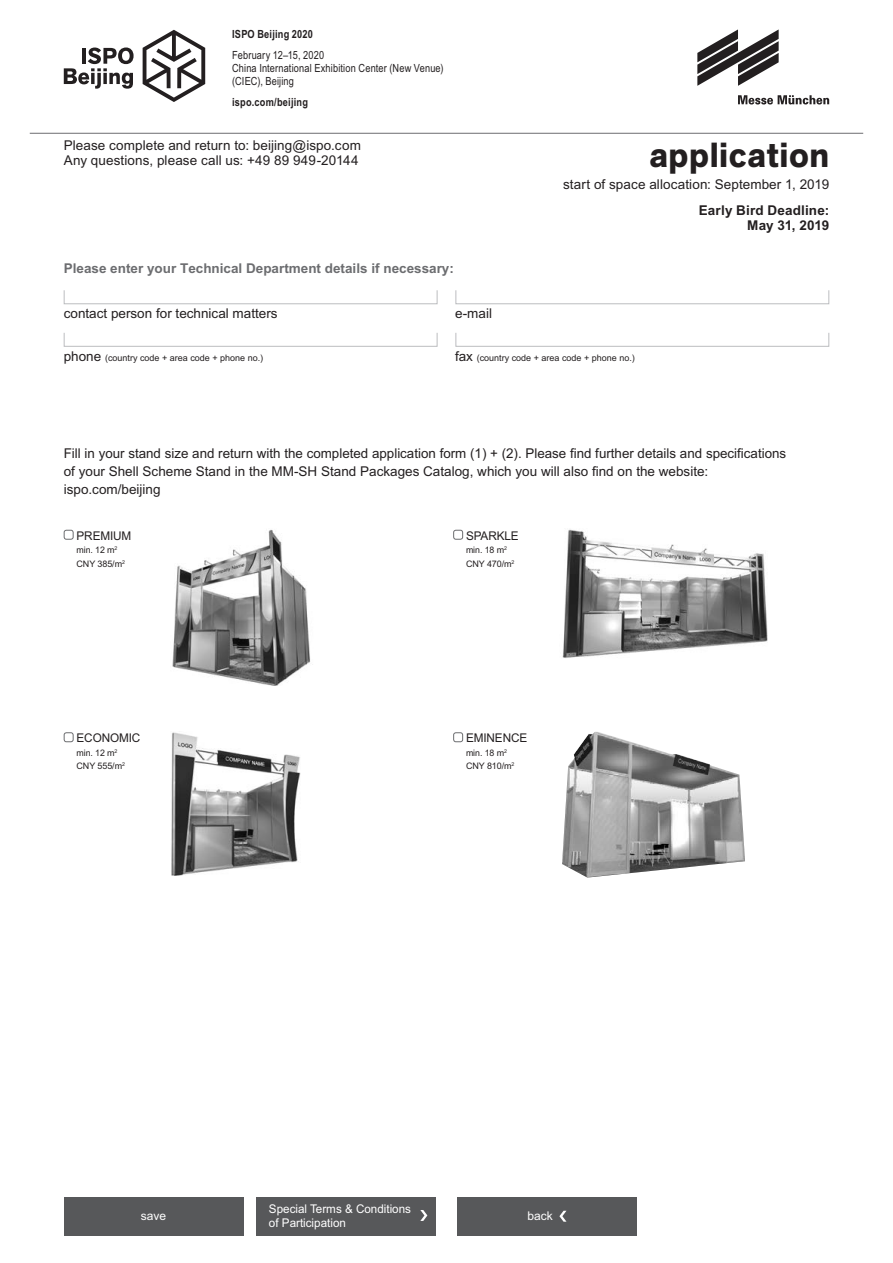
<style>
.page{position:relative;width:893px;height:1263px;background:#fff}
.page>*{position:absolute;margin:0;border:0;box-sizing:border-box;transform-origin:0 0}
.t1{font:700 34.5px "Akzid Grtsk Next";letter-spacing:.015em;color:#231f20}
.t2{font:13.5px/18px "Arial";color:#231f20}
.t3{font:700 13.5px "Arial";color:#6c6d70}
.t4{font:700 13.5px/15px "Arial";letter-spacing:.01em;color:#231f20;text-align:right}
.t5{font:12px/13.5px "Arial";color:#fff}
.t6{font:12px "Arial";letter-spacing:-.01em;color:#231f20}
.t7{font:11.25px/12.8px "Arial Narrow";letter-spacing:.01em;color:#231f20}
.t8{font:700 11.25px "Arial Narrow";letter-spacing:.02em;color:#231f20}
.t9{font:9px/13.5px "Arial";color:#231f20}
.s1{font-size:13.5px}
</style>
<div class="page">
<hr style="left:30px;top:133px;width:833px;height:1px;background:#6c6d70">
<svg style="left:738px;top:95px;width:91px;height:9px"></svg>
<svg style="left:697px;top:29px;width:82px;height:57px"></svg>
<svg style="left:143px;top:30px;width:62px;height:72px"></svg>
<svg style="left:64px;top:48px;width:70px;height:41px"></svg>
<div style="left:64px;top:290px;width:373px;height:14px;border:1px solid #bcbdc0"></div>
<div style="left:64px;top:332px;width:373px;height:15px;border:1px solid #bcbdc0"></div>
<div style="left:455px;top:290px;width:374px;height:14px;border:1px solid #bcbdc0"></div>
<div style="left:455px;top:332px;width:374px;height:15px;border:1px solid #bcbdc0"></div>
<div style="left:64px;top:530px;width:10px;height:10px;border:1px solid #6c6d70;border-radius:2px"></div>
<img style="left:172px;top:530px;width:138px;height:156px">
<div style="left:64px;top:732px;width:10px;height:10px;border:1px solid #6c6d70;border-radius:2px"></div>
<img style="left:171px;top:732px;width:130px;height:143px">
<div style="left:453px;top:732px;width:10px;height:10px;border:1px solid #6c6d70;border-radius:2px"></div>
<div style="left:453px;top:530px;width:10px;height:10px;border:1px solid #6c6d70;border-radius:2px"></div>
<img style="left:562px;top:529px;width:206px;height:129px">
<img style="left:562px;top:732px;width:183px;height:145px">
<div style="left:64px;top:1197px;width:179px;height:38px;background:#57585a"></div>
<div style="left:256px;top:1197px;width:180px;height:38px;background:#57585a"></div>
<svg style="left:420px;top:1210px;width:7px;height:11px"></svg>
<div style="left:457px;top:1197px;width:180px;height:38px;background:#57585a"></div>
<svg style="left:559px;top:1211px;width:7px;height:11px"></svg>
<p class="t8" style="left:232px;top:25px;width:82px">ISPO Beijing 2020</p>
<p class="t7" style="left:232px;top:48px;width:213px">February 12–15, 2020<br>China International Exhibition Center (New Venue) (CIEC), Beijing</p>
<p class="t8" style="left:232px;top:93px;width:77px">ispo.com/beijing</p>
<p class="t2" style="left:64px;top:138px;width:299px;line-height:15px">Please complete and return to: beijing@ispo.com<br>Any questions, please call us: +49 89 949-20144</p>
<h1 class="t1" style="left:649px;top:132px;width:181px">application</h1>
<p class="t2" style="left:563px;top:175px;width:268px">start of space allocation: September 1, 2019</p>
<p class="t4" style="left:699px;top:203px;width:132px">Early Bird Deadline:<br>May 31, 2019</p>
<p class="t3" style="left:64px;top:260px;width:392px">Please enter your Technical Department details if necessary:</p>
<p class="t2" style="left:64px;top:305px;width:215px">contact person for technical matters</p>
<p class="t2" style="left:455px;top:305px;width:38px">e-mail</p>
<p class="t9" style="left:64px;top:351px;width:201px"><span class="s1">phone</span> (country code + area code + phone no.)</p>
<p class="t9" style="left:455px;top:351px;width:181px"><span class="s1">fax</span> (country code + area code + phone no.)</p>
<p class="t2" style="left:64px;top:444px;width:724px">Fill in your stand size and return with the completed application form (1) + (2). Please find further details and specifications of your Shell Scheme Stand in the MM-SH Stand Packages Catalog, which you will also find on the website: ispo.com/beijing</p>
<p class="t6" style="left:77px;top:527px;width:56px">PREMIUM</p>
<p class="t9" style="left:77px;top:543px;width:50px">min. 12 m<sup>2<br></sup>CNY 385/m<sup>2</sup></p>
<p class="t6" style="left:466px;top:527px;width:54px">SPARKLE</p>
<p class="t9" style="left:466px;top:543px;width:50px">min. 18 m<sup>2<br></sup>CNY 470/m<sup>2</sup></p>
<p class="t6" style="left:77px;top:730px;width:65px">ECONOMIC</p>
<p class="t9" style="left:77px;top:746px;width:50px">min. 12 m<sup>2<br></sup>CNY 555/m<sup>2</sup></p>
<p class="t6" style="left:466px;top:730px;width:63px">EMINENCE</p>
<p class="t9" style="left:466px;top:746px;width:50px">min. 18 m<sup>2<br></sup>CNY 810/m<sup>2</sup></p>
<p class="t5" style="left:141px;top:1209px;width:27px">save</p>
<p class="t5" style="left:269px;top:1202px;width:144px">Special Terms &amp; Conditions of Participation</p>
<p class="t5" style="left:527px;top:1209px;width:27px">back</p>
</div>
